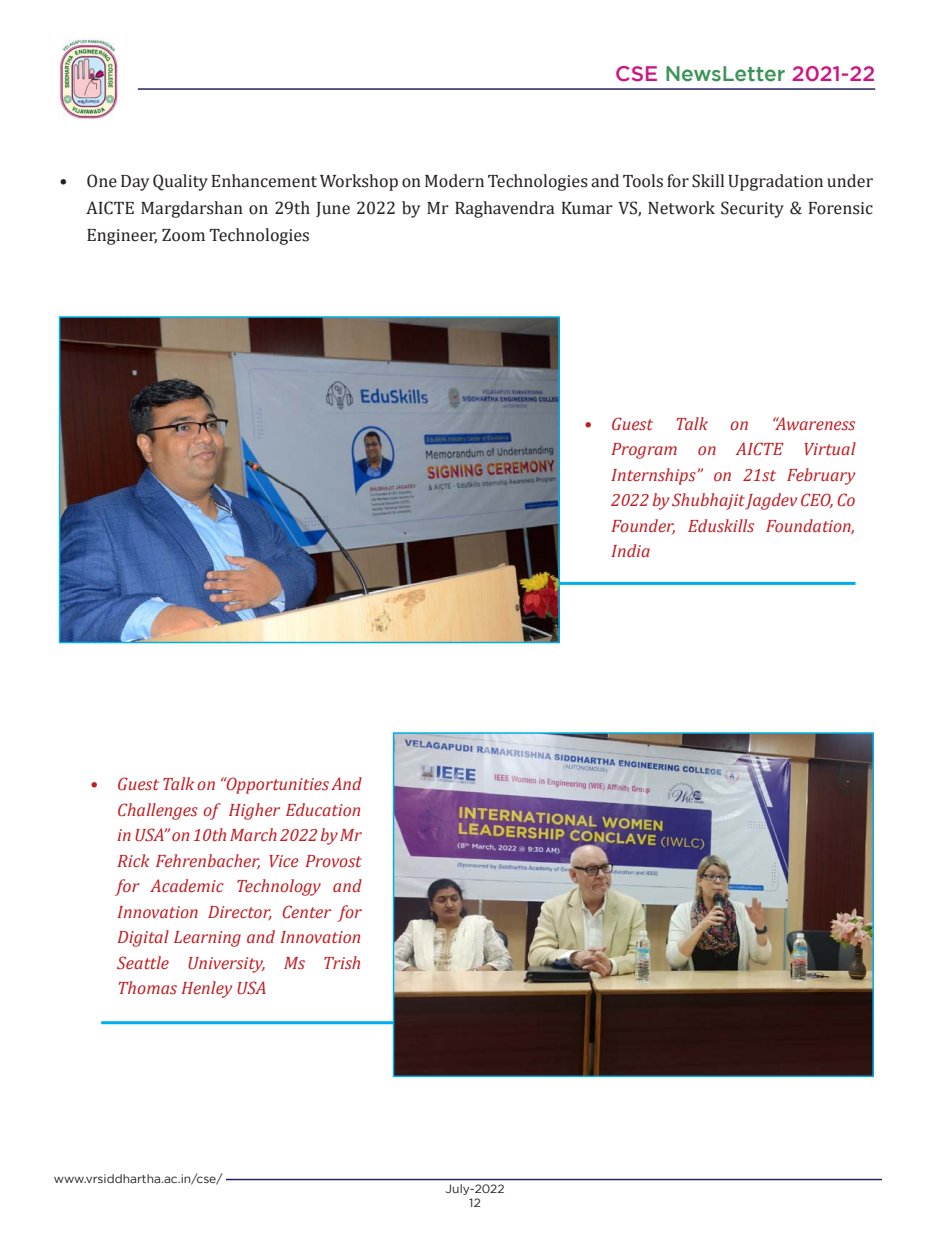
<style>
.page{position:relative;width:936px;height:1234px;background:#fff}
.page>*{position:absolute;margin:0;border:0;box-sizing:border-box;transform-origin:0 0}
.t1{font:500 21px "Gotham";color:#cd1580}
.t2{font:italic 18px/25.5px "Cambria";color:#be1e23;text-align:justify}
.t3{font:18px/27px "Cambria";color:#231f20;text-align:justify}
.t4{font:12px "Gotham";color:#231f20}
.s1{color:#3c9358}
</style>
<div class="page">
<hr style="left:226px;top:1178px;width:655px;height:1px;background:#252161">
<img style="left:58px;top:37px;width:60px;height:82px">
<hr style="left:138px;top:88px;width:737px;height:2px;background:#262262">
<hr style="left:101px;top:1020px;width:344px;height:3px;background:#00aeef">
<hr style="left:511px;top:581px;width:344px;height:3px;background:#00aeef">
<img style="left:62px;top:319px;width:494px;height:321px">
<div style="left:59px;top:316px;width:500px;height:327px;border:2px solid #00aeef"></div>
<img style="left:396px;top:735px;width:474px;height:338px">
<div style="left:393px;top:732px;width:480px;height:344px;border:2px solid #00aeef"></div>
<p class="t1" style="left:615px;top:62px;width:261px">CSE <span class="s1">NewsLetter</span> 2021-22</p>
<p class="t3" style="left:87px;top:168px;width:788px;text-indent:-27px">• One Day Quality Enhancement Workshop on Modern Technologies and Tools for Skill Upgradation under AICTE Margdarshan on 29th June 2022 by Mr Raghavendra Kumar VS, Network Security &amp; Forensic Engineer, Zoom Technologies</p>
<p class="t2" style="left:611px;top:410px;width:246px;text-indent:160px">“Awareness Program on AICTE Virtual Internships” on 21st February 2022 by Shubhajit Jagdev CEO, Co Founder, Eduskills Foundation, India</p>
<p class="t2" style="left:584px;top:410px;width:70px">• Guest</p>
<p class="t2" style="left:675px;top:410px;width:34px">Talk</p>
<p class="t2" style="left:730px;top:410px;width:20px">on</p>
<p class="t2" style="left:117px;top:770px;width:246px;text-indent:-27px">• Guest Talk on “Opportunities And Challenges of Higher Education in USA” on 10th March 2022 by Mr Rick Fehrenbacher, Vice Provost for Academic Technology and Innovation Director, Center for Digital Learning and Innovation Seattle University, Ms Trish Thomas Henley USA</p>
<p class="t4" style="left:54px;top:1172px;width:170px">www.vrsiddhartha.ac.in/cse/</p>
<p class="t4" style="left:445px;top:1182px;width:61px">July-2022</p>
<p class="t4" style="left:469px;top:1195px;width:13px">12</p>
</div>
